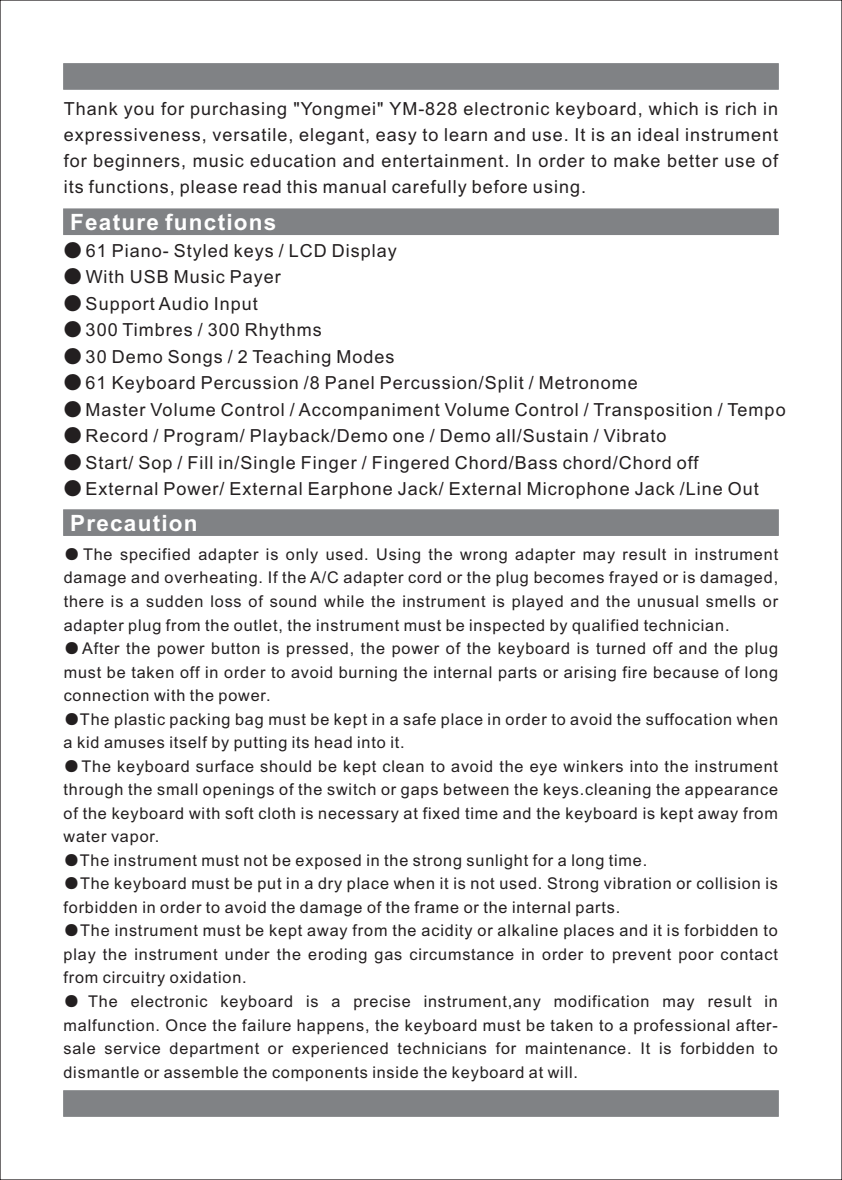
<style>
.page{position:relative;width:842px;height:1180px;background:#fff}
.page>*{position:absolute;margin:0;border:0;box-sizing:border-box;transform-origin:0 0}
.t1{font:700 22.5px "Arial";letter-spacing:.055em;color:#fff}
.t2{font:18px/26.1px "Arial";letter-spacing:.055em;color:#231f20;text-align:justify}
.t3{font:16.2px/23.6px "Arial";letter-spacing:.05em;color:#231f20;text-align:justify}
.s1{font-family:"Adobe Gothic Std";font-weight:700}
.s2{font-family:"Sim Sun"}
</style>
<div class="page">
<svg style="left:63px;top:63px;width:716px;height:27px;background:#818386"></svg>
<div style="left:63px;top:208px;width:716px;height:27px;background:#808285"></div>
<div style="left:63px;top:509px;width:716px;height:27px;background:#808285"></div>
<svg style="left:63px;top:1090px;width:716px;height:27px;background:#818386"></svg>
<p class="t2" style="left:64px;top:97px;width:716px">Thank you for purchasing "Yongmei" YM-828 electronic keyboard, which is rich in expressiveness, versatile, elegant, easy to learn and use. It is an ideal instrument for beginners, music education and entertainment. In order to make better use of its functions, please read this manual carefully before using.</p>
<h1 class="t1" style="left:70px;top:213px;width:208px">Feature functions</h1>
<p class="t2" style="left:64px;top:239px;width:335px"><span class="s1">●</span> 61 Piano- Styled keys / LCD Display</p>
<p class="t2" style="left:64px;top:266px;width:218px"><span class="s1">●</span> With USB Music Payer</p>
<p class="t2" style="left:64px;top:292px;width:196px"><span class="s1">●</span> Support Audio Input</p>
<p class="t2" style="left:64px;top:319px;width:259px"><span class="s1">●</span> 300 Timbres / 300 Rhythms</p>
<p class="t2" style="left:64px;top:345px;width:332px"><span class="s1">●</span> 30 Demo Songs / 2 Teaching Modes</p>
<p class="t2" style="left:64px;top:372px;width:576px"><span class="s1">●</span> 61 Keyboard Percussion /8 Panel Percussion/Split / Metronome</p>
<p class="t2" style="left:64px;top:398px;width:723px"><span class="s1">●</span> Master Volume Control / Accompaniment Volume Control / Transposition / Tempo</p>
<p class="t2" style="left:64px;top:425px;width:604px"><span class="s1">●</span> Record / Program/ Playback/Demo one / Demo all/Sustain / Vibrato</p>
<p class="t2" style="left:64px;top:451px;width:636px"><span class="s1">●</span> Start/ Sop / Fill in/Single Finger / Fingered Chord/Bass chord/Chord off</p>
<p class="t2" style="left:64px;top:477px;width:697px"><span class="s1">●</span> External Power/ External Earphone Jack/ External Microphone Jack /Line Out</p>
<h1 class="t1" style="left:70px;top:514px;width:129px">Precaution</h1>
<p class="t3" style="left:64px;top:544px;width:716px"><span class="s2">●</span> The specified adapter is only used. Using the wrong adapter may result in instrument damage and overheating. If the A/C adapter cord or the plug becomes frayed or is damaged, there is a sudden loss of sound while the instrument is played and the unusual smells or adapter plug from the outlet, the instrument must be inspected by qualified technician.</p>
<p class="t3" style="left:64px;top:638px;width:716px"><span class="s2">●</span>After the power button is pressed, the power of the keyboard is turned off and the plug must be taken off in order to avoid burning the internal parts or arising fire because of long connection with the power.</p>
<p class="t3" style="left:64px;top:709px;width:716px"><span class="s2">●</span>The plastic packing bag must be kept in a safe place in order to avoid the suffocation when a kid amuses itself by putting its head into it.</p>
<p class="t3" style="left:64px;top:756px;width:716px"><span class="s2">●</span>The keyboard surface should be kept clean to avoid the eye winkers into the instrument through the small openings of the switch or gaps between the keys.cleaning the appearance of the keyboard with soft cloth is necessary at fixed time and the keyboard is kept away from water vapor.</p>
<p class="t3" style="left:64px;top:850px;width:585px"><span class="s2">●</span>The instrument must not be exposed in the strong sunlight for a long time.</p>
<p class="t3" style="left:64px;top:873px;width:716px"><span class="s2">●</span>The keyboard must be put in a dry place when it is not used. Strong vibration or collision is forbidden in order to avoid the damage of the frame or the internal parts.</p>
<p class="t3" style="left:63px;top:920px;width:716px"><span class="s2">●</span>The instrument must be kept away from the acidity or alkaline places and it is forbidden to play the instrument under the eroding gas circumstance in order to prevent poor contact from circuitry oxidation.</p>
<p class="t3" style="left:63px;top:991px;width:716px"><span class="s2">●</span> The electronic keyboard is a precise instrument,any modification may result in malfunction. Once the failure happens, the keyboard must be taken to a professional after&shy;sale service department or experienced technicians for maintenance. It is forbidden to dismantle or assemble the components inside the keyboard at will.</p>
</div>
